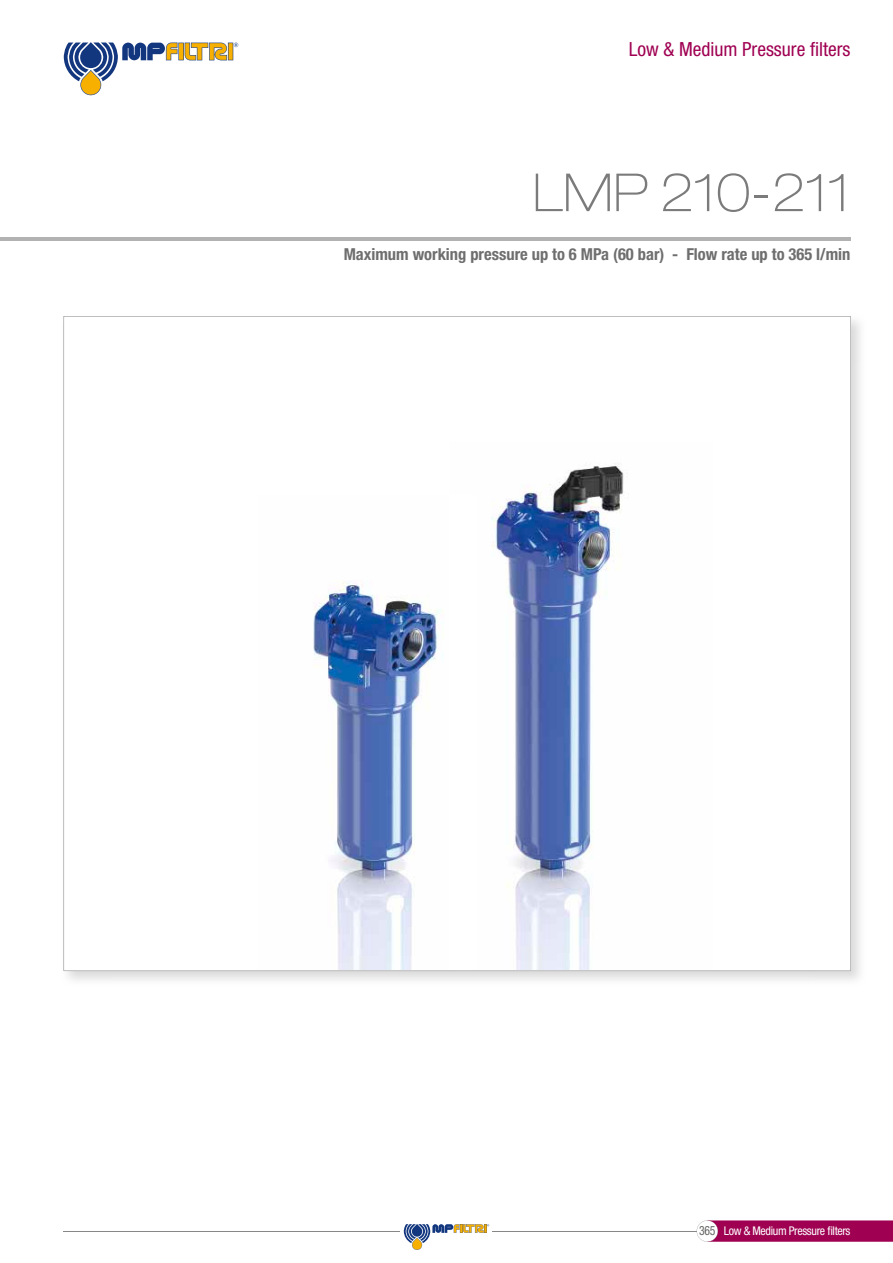
<style>
.page{position:relative;width:893px;height:1263px;background:#fff}
.page>*{position:absolute;margin:0;border:0;box-sizing:border-box;transform-origin:0 0}
.t1{font:100 expanded 52.5px "Helvetica Neue LT Std";color:#7b7b7b}
.t2{font:condensed 19.5px "Helvetica Neue LT Std";color:#9f0052}
.t3{font:700 condensed 16.5px "Helvetica Neue LT Std";color:#6e6e6e}
.t4{font:condensed 12px "Helvetica Neue LT Std";letter-spacing:-.03em;color:#fff}
.s1{font-size:12.75px;color:#636362}
</style>
<div class="page">
<img style="left:814px;top:363px;width:46px;height:618px">
<svg style="left:64px;top:316px;width:786px;height:655px"></svg>
<hr style="left:0;top:238px;width:850px;height:3px;background:#b2b2b2">
<img style="left:258px;top:495px;width:191px;height:475px">
<img style="left:449px;top:442px;width:263px;height:528px">
<img style="left:449px;top:495px;width:28px;height:475px">
<svg style="left:64px;top:42px;width:174px;height:53px"></svg>
<hr style="left:64px;top:1231px;width:641px;height:1px;background:#878786">
<svg style="left:697px;top:1220px;width:196px;height:22px;background:#aa1f67"></svg>
<svg style="left:404px;top:1224px;width:85px;height:26px"></svg>
<p class="t2" style="left:629px;top:38px;width:223px">Low &amp; Medium Pressure filters</p>
<h1 class="t1" style="left:533px;top:161px;width:319px">LMP 210-211</h1>
<p class="t3" style="left:344px;top:244px;width:508px">Maximum working pressure up to 6 MPa (60 bar) - Flow rate up to 365 l/min</p>
<p class="t4" style="left:699px;top:1223px;width:153px"><span class="s1">365</span> Low &amp; Medium Pressure filters</p>
</div>
